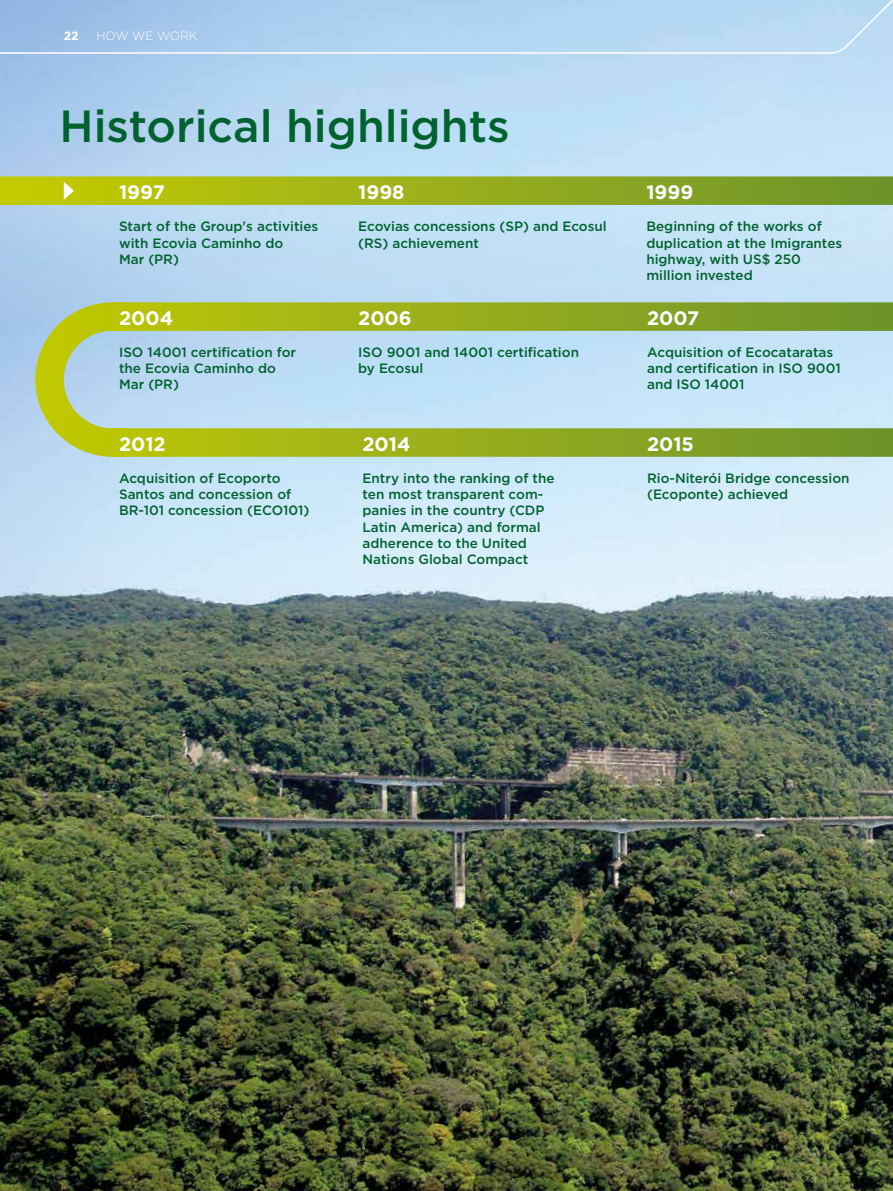
<style>
.page{position:relative;width:893px;height:1191px;background:#fff}
.page>*{position:absolute;margin:0;border:0;box-sizing:border-box;transform-origin:0 0}
.t1{font:500 45px "Gotham";color:#00622f}
.t2{font:700 19.5px "Gotham";color:#fff}
.t3{font:500 13.5px/16.2px "Gotham";color:#00622f}
.t4{font:300 12px "Gotham";color:#fff}
.t5{font:700 12px "Gotham";color:#fff}
</style>
<div class="page">
<img style="left:0;top:126px;width:893px;height:1065px">
<svg style="left:0;top:162px;width:893px;height:309px;background:#b4d1b9"></svg>
<svg style="left:64px;top:181px;width:10px;height:19px"></svg>
<svg style="left:0;top:0;width:893px;height:54px;background:#afd1ee"></svg>
<p class="t5" style="left:64px;top:28px;width:16px">22</p>
<p class="t4" style="left:97px;top:29px;width:102px">HOW WE WORK</p>
<h1 class="t1" style="left:60px;top:97px;width:452px">Historical highlights</h1>
<h2 class="t2" style="left:119px;top:179px;width:47px">1997</h2>
<h2 class="t2" style="left:358px;top:179px;width:48px">1998</h2>
<h2 class="t2" style="left:646px;top:179px;width:48px">1999</h2>
<p class="t3" style="left:119px;top:218px;width:201px">Start of the Group's activities with Ecovia Caminho do<br>Mar (PR)</p>
<p class="t3" style="left:358px;top:218px;width:250px">Ecovias concessions (SP) and Ecosul (RS) achievement</p>
<p class="t3" style="left:646px;top:218px;width:197px">Beginning of the works of duplication at the Imigrantes highway, with US$ 250 million invested</p>
<h2 class="t2" style="left:119px;top:305px;width:56px">2004</h2>
<h2 class="t2" style="left:358px;top:305px;width:55px">2006</h2>
<h2 class="t2" style="left:647px;top:305px;width:54px">2007</h2>
<p class="t3" style="left:119px;top:344px;width:179px">ISO 14001 certification for the Ecovia Caminho do<br>Mar (PR)</p>
<p class="t3" style="left:358px;top:344px;width:222px">ISO 9001 and 14001 certification by Ecosul</p>
<p class="t3" style="left:647px;top:344px;width:195px">Acquisition of Ecocataratas and certification in ISO 9001 and ISO 14001</p>
<h2 class="t2" style="left:119px;top:431px;width:48px">2012</h2>
<h2 class="t2" style="left:362px;top:431px;width:49px">2014</h2>
<h2 class="t2" style="left:647px;top:431px;width:48px">2015</h2>
<p class="t3" style="left:119px;top:470px;width:192px">Acquisition of Ecoporto<br>Santos and concession of<br>BR-101 concession (ECO101)</p>
<p class="t3" style="left:362px;top:470px;width:194px">Entry into the ranking of the ten most transparent com&shy;panies in the country (CDP<br>Latin America) and formal adherence to the United<br>Nations Global Compact</p>
<p class="t3" style="left:647px;top:470px;width:204px">Rio-Niterói Bridge concession (Ecoponte) achieved</p>
</div>
